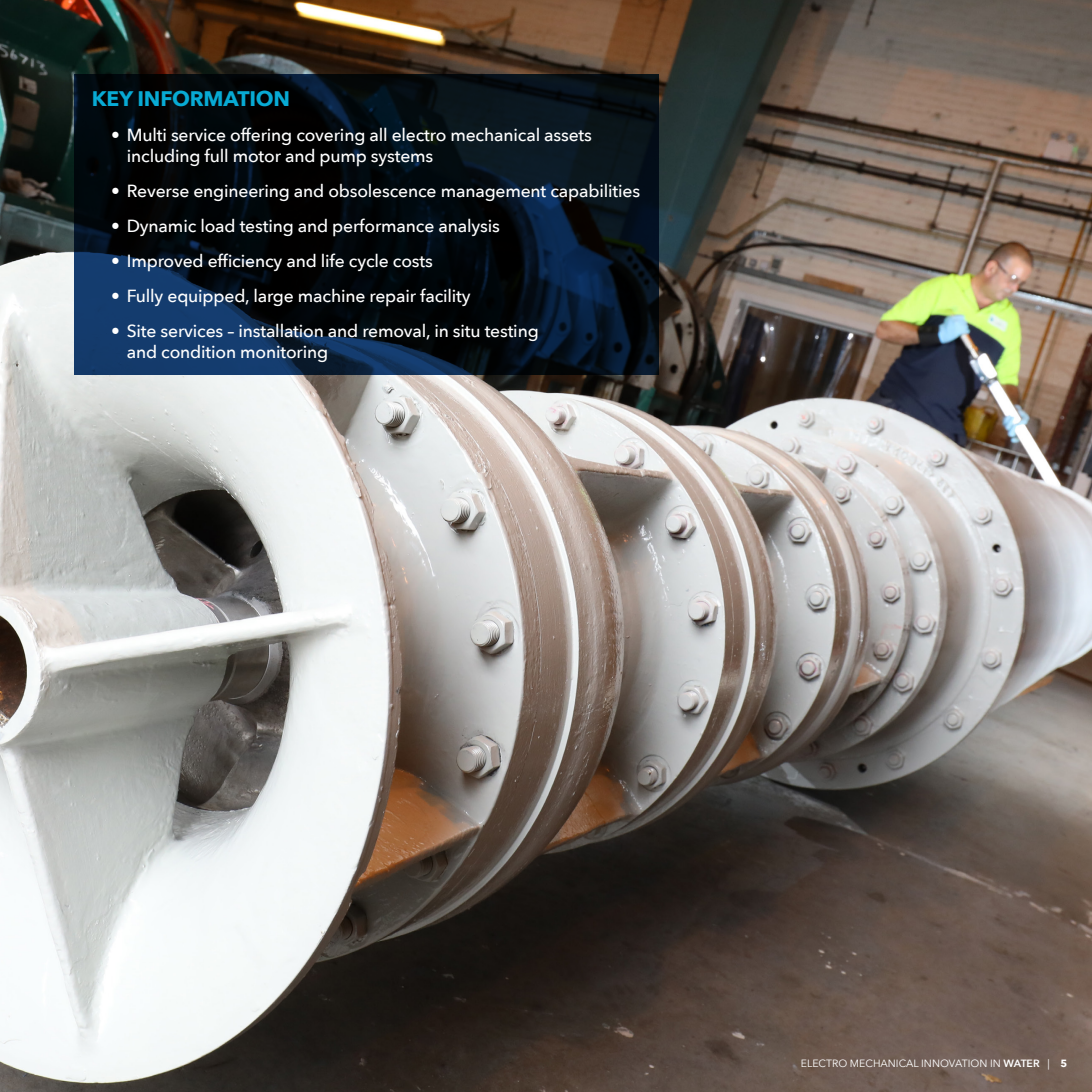
<style>
.page{position:relative;width:1092px;height:1092px;background:#fff}
.page>*{position:absolute;margin:0;border:0;box-sizing:border-box;transform-origin:0 0}
.t1{font:700 21px "Avenir Next";letter-spacing:-.01em;color:#08aad4}
.t2{font:500 17.5px/21px "Avenir Next";letter-spacing:-.01em;color:#fff}
.t3{font:10.5px "Avenir Next";color:#fff}
.s1{font-weight:600}
.s2{font-weight:700}
</style>
<div class="page">
<img style="left:0;top:0;width:1091px;height:1091px">
<svg style="left:74px;top:74px;width:585px;height:301px;background:#05111e"></svg>
<p class="t1" style="left:92px;top:80px;width:200px">KEY INFORMATION</p>
<p class="t2" style="left:127px;top:124px;width:466px;text-indent:-16px">• Multi service offering covering all electro mechanical assets including full motor and pump systems</p>
<p class="t2" style="left:111px;top:180px;width:530px">• Reverse engineering and obsolescence management capabilities</p>
<p class="t2" style="left:111px;top:215px;width:390px">• Dynamic load testing and performance analysis</p>
<p class="t2" style="left:111px;top:250px;width:323px">• Improved efficiency and life cycle costs</p>
<p class="t2" style="left:111px;top:285px;width:361px">• Fully equipped, large machine repair facility</p>
<p class="t2" style="left:111px;top:320px;width:429px">• Site services – installation and removal, in situ testing</p>
<p class="t2" style="left:127px;top:341px;width:203px">and condition monitoring</p>
<p class="t3" style="left:800px;top:1054px;width:268px">ELECTRO MECHANICAL INNOVATION IN <span class="s1">WATER</span> | <span class="s2">5</span></p>
</div>
